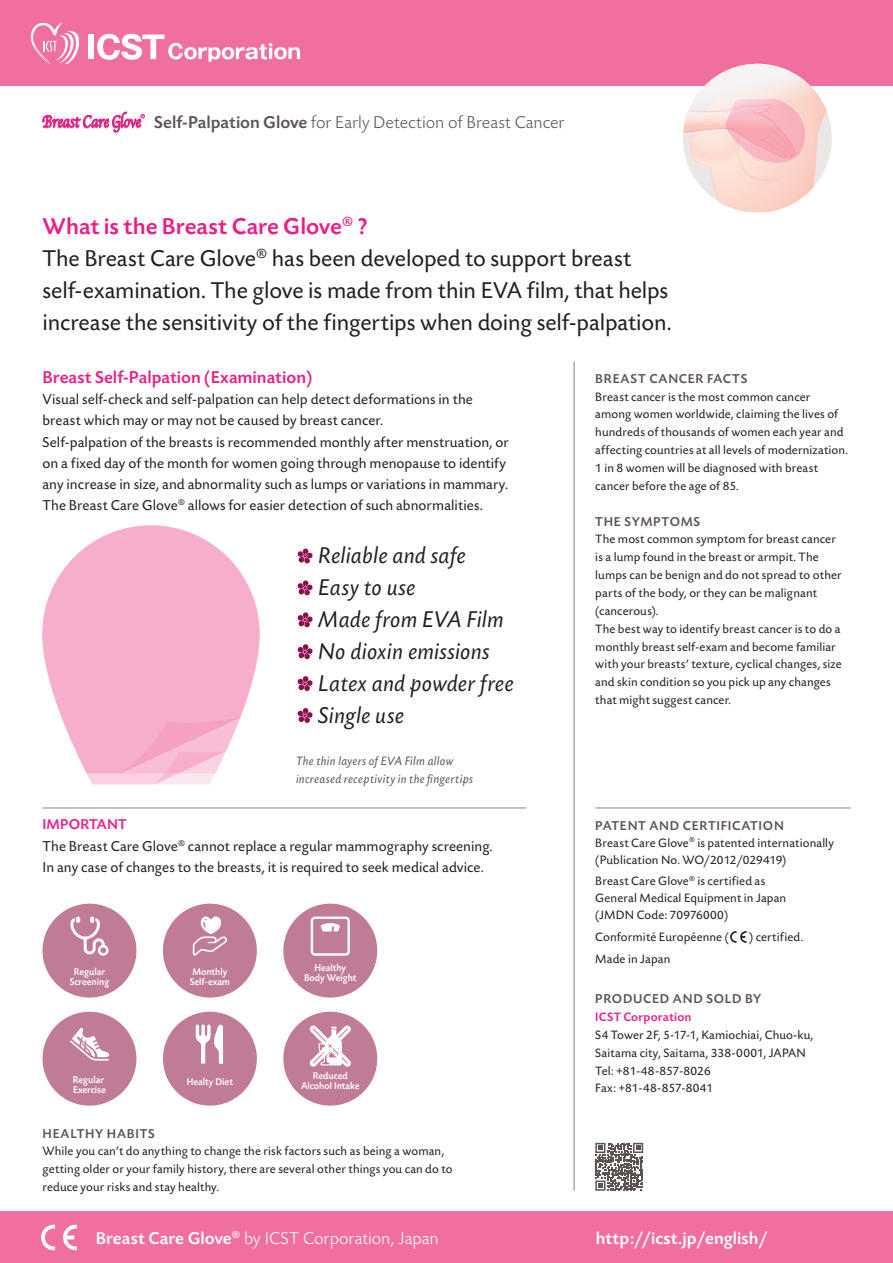
<style>
.page{position:relative;width:893px;height:1263px;background:#fff}
.page>*{position:absolute;margin:0;border:0;box-sizing:border-box;transform-origin:0 0}
.text_10{font:24px/32px "Today SBOP";letter-spacing:-.005em;color:#231f20}
.features_back{font:italic 24px "Today SB";color:#231f20}
.head_16{font:500 24px "Today SB";color:#ed1d86}
.headline_bold{font:300 18px "Today SB";color:#5d5451}
.t1{font:300 18px "Today SB";color:#fff}
.head_10_pink{font:500 18px "Today SB";color:#ed1d86}
.t2{font:500 18px "Today SB";color:#fff}
.text_10-2{font:15px/21.3px "Today SBOP";letter-spacing:.005em;color:#231f20}
.head_10_grey{font:500 15px "Today SB";letter-spacing:.01em;color:#ed1d86}
.head_9_caps{font:500 13.5px "Today SB";letter-spacing:.055em;color:#5d5451}
.text_8_5{font:12.75px/17.9px "Today SBOP";letter-spacing:.01em;color:#231f20}
.text_8_5-2{font:italic 12.75px/17.9px "Today SB";letter-spacing:.015em;color:#5d5451}
.head_8_5{font:500 12.75px "Today SB";letter-spacing:.01em;color:#ed1d86}
.t3{font:500 10.35px/10.4px "Today SB";color:#fff;text-align:center;scale:.93 1}
.s1{font-weight:500}
</style>
<div class="page">
<div style="left:0;top:1212px;width:893px;height:51px;background:#f16ea1"></div>
<div style="left:0;top:0;width:893px;height:85px;background:#f16ea1"></div>
<svg style="left:43px;top:526px;width:216px;height:258px"></svg>
<svg style="left:120px;top:717px;width:120px;height:67px;background:#f7bfd6"></svg>
<svg style="left:595px;top:1143px;width:48px;height:48px"></svg>
<svg style="left:43px;top:112px;width:102px;height:21px"></svg>
<svg style="left:41px;top:1225px;width:14px;height:25px"></svg>
<svg style="left:63px;top:1225px;width:14px;height:25px"></svg>
<div style="left:88px;top:35px;width:6px;height:24px;background:#fff"></div>
<svg style="left:31px;top:23px;width:48px;height:41px"></svg>
<svg style="left:97px;top:34px;width:203px;height:28px"></svg>
<svg style="left:297px;top:548px;width:16px;height:16px"></svg>
<svg style="left:297px;top:580px;width:16px;height:16px"></svg>
<svg style="left:297px;top:612px;width:16px;height:16px"></svg>
<svg style="left:297px;top:644px;width:16px;height:15px"></svg>
<svg style="left:297px;top:676px;width:16px;height:15px"></svg>
<svg style="left:297px;top:708px;width:16px;height:15px"></svg>
<svg style="left:730px;top:931px;width:17px;height:12px"></svg>
<hr style="left:595px;top:808px;width:255px;height:1px;background:#8b7f7b">
<hr style="left:43px;top:808px;width:483px;height:1px;background:#8b7f7b">
<hr style="left:574px;top:361px;width:1px;height:830px;background:#8b7f7b">
<svg style="left:683px;top:64px;width:149px;height:149px;background:#f8d4d1"></svg>
<div style="left:43px;top:904px;width:93px;height:93px;background:#c07c97;border-radius:50%"></div>
<svg style="left:70px;top:916px;width:39px;height:40px"></svg>
<div style="left:283px;top:904px;width:94px;height:93px;background:#c07c97;border-radius:50%"></div>
<svg style="left:311px;top:916px;width:39px;height:40px"></svg>
<div style="left:163px;top:904px;width:94px;height:93px;background:#c07c97;border-radius:50%"></div>
<svg style="left:193px;top:916px;width:34px;height:40px"></svg>
<div style="left:43px;top:1012px;width:93px;height:94px;background:#c07c97;border-radius:50%"></div>
<svg style="left:70px;top:1027px;width:39px;height:33px"></svg>
<div style="left:163px;top:1012px;width:94px;height:94px;background:#c07c97;border-radius:50%"></div>
<svg style="left:196px;top:1024px;width:27px;height:40px"></svg>
<div style="left:283px;top:1012px;width:94px;height:94px;background:#c07c97;border-radius:50%"></div>
<svg style="left:310px;top:1025px;width:41px;height:41px"></svg>
<p class="headline_bold" style="left:154px;top:112px;width:412px"><span class="s1">Self-Palpation Glove</span> for Early Detection of Breast Cancer</p>
<p class="head_16" style="left:43px;top:213px;width:327px">What is the Breast Care Glove<sup>®</sup> ?</p>
<p class="text_10" style="left:43px;top:243px;width:630px">The Breast Care Glove<sup>®</sup> has been developed to support breast self-examination. The glove is made from thin EVA film, that helps increase the sensitivity of the fingertips when doing self-palpation.</p>
<p class="head_10_pink" style="left:43px;top:367px;width:271px">Breast Self-Palpation (Examination)</p>
<p class="text_10-2" style="left:43px;top:389px;width:432px">Visual self-check and self-palpation can help detect deformations in the breast which may or may not be caused by breast cancer.</p>
<p class="text_10-2" style="left:43px;top:432px;width:468px">Self-palpation of the breasts is recommended monthly after menstruation, or on a fixed day of the month for women going through menopause to identify any increase in size, and abnormality such as lumps or variations in mammary.<br>The Breast Care Glove<sup>®</sup> allows for easier detection of such abnormalities.</p>
<p class="features_back" style="left:319px;top:543px;width:149px">Reliable and safe</p>
<p class="features_back" style="left:319px;top:575px;width:99px">Easy to use</p>
<p class="features_back" style="left:319px;top:607px;width:187px">Made from EVA Film</p>
<p class="features_back" style="left:319px;top:639px;width:173px">No dioxin emissions</p>
<p class="features_back" style="left:319px;top:671px;width:197px">Latex and powder free</p>
<p class="features_back" style="left:319px;top:702px;width:87px">Single use</p>
<p class="head_9_caps" style="left:595px;top:371px;width:154px">BREAST CANCER FACTS</p>
<p class="text_8_5" style="left:595px;top:388px;width:254px">Breast cancer is the most common cancer among women worldwide, claiming the lives of hundreds of thousands of women each year and affecting countries at all levels of modernization.</p>
<p class="text_8_5" style="left:595px;top:459px;width:224px">1 in 8 women will be diagnosed with breast cancer before the age of 85.</p>
<p class="head_9_caps" style="left:595px;top:514px;width:106px">THE SYMPTOMS</p>
<p class="text_8_5" style="left:595px;top:531px;width:248px">The most common symptom for breast cancer is a lump found in the breast or armpit. The lumps can be benign and do not spread to other parts of the body, or they can be malignant (cancerous).</p>
<p class="text_8_5" style="left:595px;top:620px;width:248px">The best way to identify breast cancer is to do a monthly breast self-exam and become familiar with your breasts’ texture, cyclical changes, size and skin condition so you pick up any changes that might suggest cancer.</p>
<p class="text_8_5-2" style="left:296px;top:753px;width:179px">The thin layers of EVA Film allow increased receptivity in the fingertips</p>
<p class="head_10_grey" style="left:43px;top:816px;width:86px">IMPORTANT</p>
<p class="text_10-2" style="left:43px;top:835px;width:451px">The Breast Care Glove<sup>®</sup> cannot replace a regular mammography screening.<br>In any case of changes to the breasts, it is required to seek medical advice.</p>
<p class="t3" style="left:70px;top:966px;width:44px">Regular<br>Screening</p>
<p class="t3" style="left:304px;top:963px;width:58px">Healthy<br>Body Weight</p>
<p class="t3" style="left:190px;top:966px;width:45px;text-align:left">Monthly<br>Self-exam</p>
<p class="t3" style="left:73px;top:1074px;width:37px;text-align:left">Regular<br>Exercise</p>
<p class="t3" style="left:187px;top:1077px;width:51px">Healty Diet</p>
<p class="t3" style="left:301px;top:1071px;width:65px">Reduced<br>Alcohol Intake</p>
<p class="head_9_caps" style="left:43px;top:1126px;width:114px">HEALTHY HABITS</p>
<p class="text_8_5" style="left:43px;top:1143px;width:412px">While you can’t do anything to change the risk factors such as being a woman, getting older or your family history, there are several other things you can do to reduce your risks and stay healthy.</p>
<p class="head_9_caps" style="left:595px;top:818px;width:190px">PATENT AND CERTIFICATION</p>
<p class="text_8_5" style="left:595px;top:834px;width:240px;line-height:17px">Breast Care Glove<sup>®</sup> is patented internationally (Publication No. WO/2012/029419)</p>
<p class="text_8_5" style="left:595px;top:873px;width:192px;line-height:17px">Breast Care Glove<sup>®</sup> is certified as<br>General Medical Equipment in Japan (JMDN Code: 70976000)</p>
<p class="text_8_5" style="left:595px;top:928px;width:135px">Conformité Européenne (</p>
<p class="text_8_5" style="left:749px;top:928px;width:56px">) certified.</p>
<p class="text_8_5" style="left:595px;top:950px;width:77px">Made in Japan</p>
<p class="head_9_caps" style="left:595px;top:992px;width:168px">PRODUCED AND SOLD BY</p>
<p class="head_8_5" style="left:595px;top:1010px;width:98px">ICST Corporation</p>
<p class="text_8_5" style="left:595px;top:1026px;width:220px">S4 Tower 2F, 5-17-1, Kamiochiai, Chuo-ku,</p>
<p class="text_8_5" style="left:595px;top:1044px;width:212px">Saitama city, Saitama, 338-0001, JAPAN</p>
<p class="text_8_5" style="left:595px;top:1062px;width:117px">Tel: +81-48-857-8026</p>
<p class="text_8_5" style="left:595px;top:1080px;width:119px">Fax: +81-48-857-8041</p>
<p class="t1" style="left:96px;top:1228px;width:344px"><span class="s1">Breast Care Glove</span><sup>®</sup> by ICST Corporation, Japan</p>
<p class="t2" style="left:596px;top:1228px;width:173px">http://icst.jp/english/</p>
</div>
